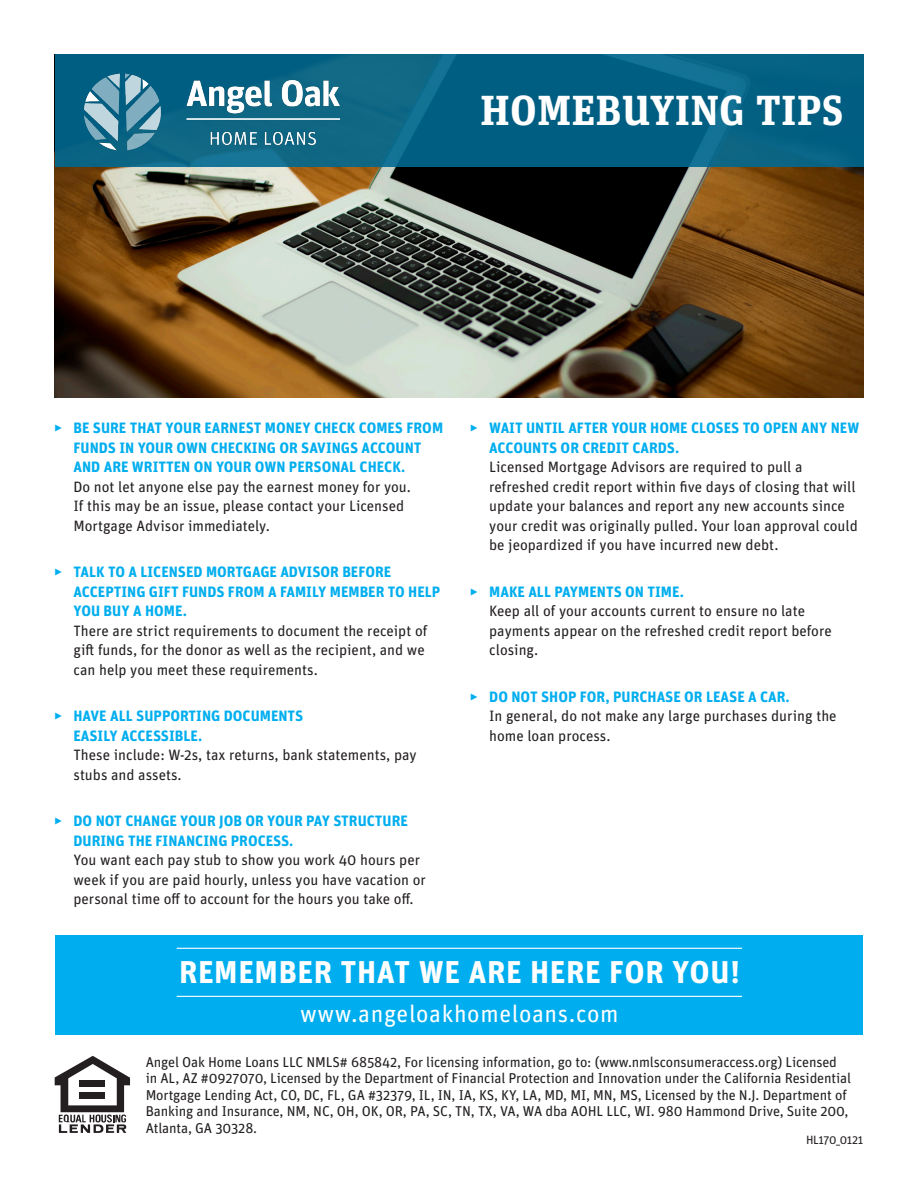
<style>
.page{position:relative;width:918px;height:1188px;background:#fff}
.page>*{position:absolute;margin:0;border:0;box-sizing:border-box;transform-origin:0 0}
.t1{font:700 42px "Unit Slab OT";letter-spacing:.02em;color:#fff}
.t2{font:700 31.5px "Unit OT";letter-spacing:.02em;color:#fff}
.t3{font:24px "Unit OT";letter-spacing:.025em;color:#fff}
.t4{font:15px/19.5px "Unit OT";color:#231f20}
.t5{font:700 15px/19.5px "Unit OT";color:#00aeef}
.t6{font:14.25px/16.5px "Unit OT";letter-spacing:-.01em;color:#231f20}
.t7{font:12px "Unit OT";letter-spacing:-.03em;color:#231f20}
.s1{font-weight:400}
.s2{font-weight:400;color:#231f20}
.s3{color:#00aeef}
.s4{font-weight:700;color:#00aeef}
</style>
<div class="page">
<img style="left:55px;top:54px;width:808px;height:343px">
<svg style="left:56px;top:54px;width:808px;height:112px;background:#046184"></svg>
<svg style="left:55px;top:1056px;width:75px;height:77px"></svg>
<img style="left:79px;top:72px;width:276px;height:80px">
<div style="left:56px;top:935px;width:807px;height:99px;background:#00aeef"></div>
<hr style="left:177px;top:948px;width:565px;height:1px;background:#fff">
<hr style="left:177px;top:996px;width:565px;height:1px;background:#fff">
<p class="t1" style="left:481px;top:83px;width:364px">HOMEBUYING TIPS</p>
<p class="t5" style="left:74px;top:418px;width:371px;text-indent:-20px"><span class="s1">‣</span> BE SURE THAT YOUR EARNEST MONEY CHECK COMES FROM FUNDS IN YOUR OWN CHECKING OR SAVINGS ACCOUNT AND ARE WRITTEN ON YOUR OWN PERSONAL CHECK.<br><span class="s2">Do not let anyone else pay the earnest money for you.<br>If this may be an issue, please contact your Licensed Mortgage Advisor immediately.</span></p>
<p class="t4" style="left:74px;top:562px;width:368px;text-indent:-20px"><span class="s3">‣</span> <span class="s4">TALK TO A LICENSED MORTGAGE ADVISOR BEFORE ACCEPTING GIFT FUNDS FROM A FAMILY MEMBER TO HELP YOU BUY A HOME.<br></span>There are strict requirements to document the receipt of gift funds, for the donor as well as the recipient, and we can help you meet these requirements.</p>
<p class="t4" style="left:74px;top:706px;width:345px;text-indent:-20px"><span class="s3">‣</span> <span class="s4">HAVE ALL SUPPORTING DOCUMENTS<br>EASILY ACCESSIBLE.<br></span>These include: W-2s, tax returns, bank statements, pay stubs and assets.</p>
<p class="t4" style="left:74px;top:811px;width:354px;text-indent:-20px"><span class="s3">‣</span> <span class="s4">DO NOT CHANGE YOUR JOB OR YOUR PAY STRUCTURE DURING THE FINANCING PROCESS.<br></span>You want each pay stub to show you work 40 hours per week if you are paid hourly, unless you have vacation or personal time off to account for the hours you take off.</p>
<p class="t4" style="left:489px;top:418px;width:372px;text-indent:-20px"><span class="s3">‣</span> <span class="s4">WAIT UNTIL AFTER YOUR HOME CLOSES TO OPEN ANY NEW ACCOUNTS OR CREDIT CARDS.<br></span>Licensed Mortgage Advisors are required to pull a refreshed credit report within five days of closing that will update your balances and report any new accounts since your credit was originally pulled. Your loan approval could be jeopardized if you have incurred new debt.</p>
<p class="t4" style="left:489px;top:582px;width:344px;text-indent:-20px"><span class="s3">‣</span> <span class="s4">MAKE ALL PAYMENTS ON TIME.<br></span>Keep all of your accounts current to ensure no late payments appear on the refreshed credit report before closing.</p>
<p class="t4" style="left:489px;top:687px;width:349px;text-indent:-20px"><span class="s3">‣</span> <span class="s4">DO NOT SHOP FOR, PURCHASE OR LEASE A CAR.<br></span>In general, do not make any large purchases during the home loan process.</p>
<p class="t2" style="left:179px;top:952px;width:562px">REMEMBER THAT WE ARE HERE FOR YOU!</p>
<p class="t3" style="left:300px;top:999px;width:320px">www.angeloakhomeloans.com</p>
<p class="t6" style="left:146px;top:1053px;width:707px">Angel Oak Home Loans LLC NMLS# 685842, For licensing information, go to: (www.nmlsconsumeraccess.org) Licensed in AL, AZ #0927070, Licensed by the Department of Financial Protection and Innovation under the California Residential Mortgage Lending Act, CO, DC, FL, GA #32379, IL, IN, IA, KS, KY, LA, MD, MI, MN, MS, Licensed by the N.J. Department of Banking and Insurance, NM, NC, OH, OK, OR, PA, SC, TN, TX, VA, WA dba AOHL LLC, WI. 980 Hammond Drive, Suite 200, Atlanta, GA 30328.</p>
<p class="t7" style="left:806px;top:1132px;width:59px">HL170_0121</p>
</div>
